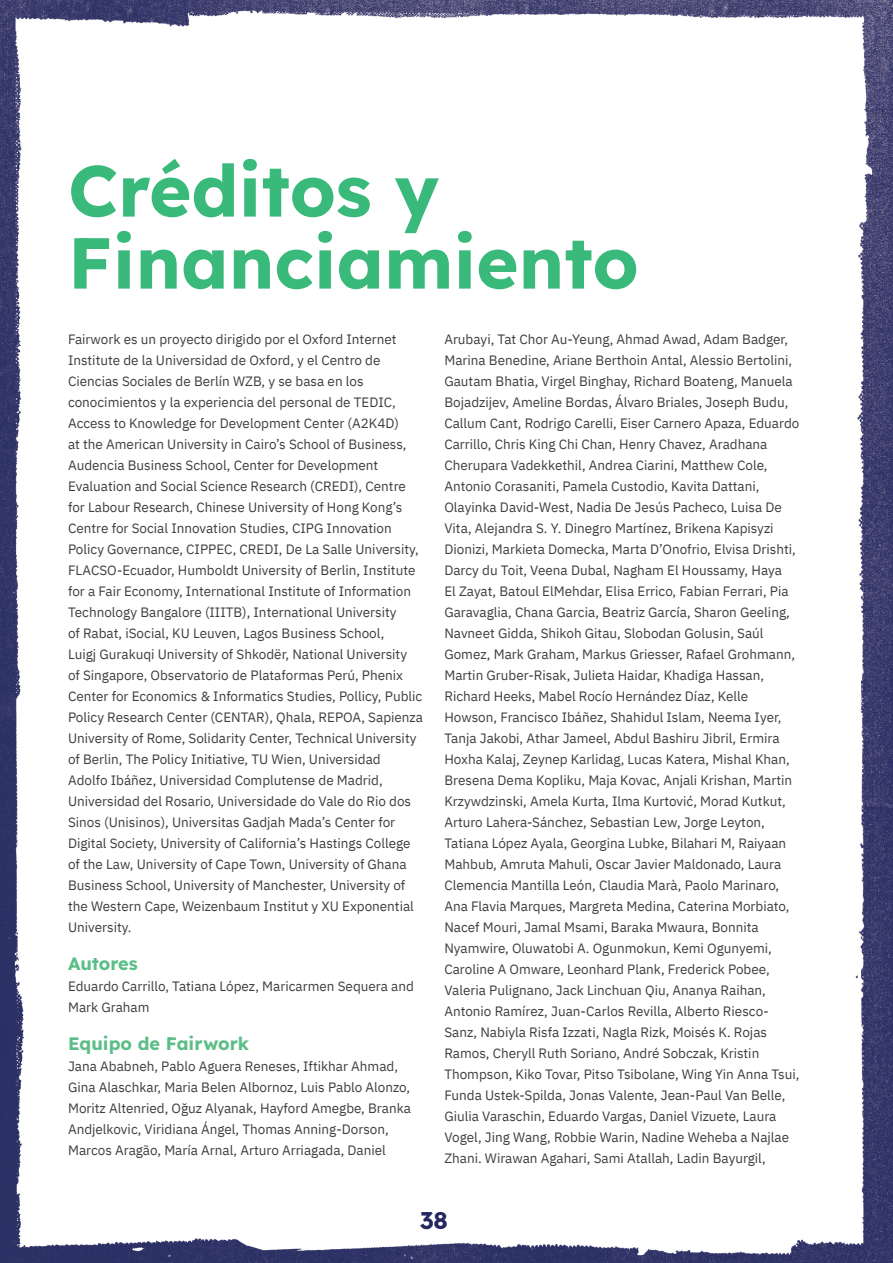
<style>
.page{position:relative;width:893px;height:1263px;background:#fff}
.page>*{position:absolute;margin:0;border:0;box-sizing:border-box;transform-origin:0 0}
.Large_heading{font:700 72px/72px "Lexend";color:#39b97a}
.t1{font:700 24px "Lexend Deca";color:#25275f}
.Body_Text{font:700 18px "Lexend";color:#5bbe86}
.Body_Text-2{font:13.5px/21px "IBM Plex Sans";color:#3e3e3f}
</style>
<div class="page">
<img style="left:0;top:0;width:893px;height:1263px">
<p class="Large_heading" style="left:68px;top:151px;width:572px">Créditos y<br>Financiamiento</p>
<p class="Body_Text-2" style="left:68px;top:327px;width:357px">Fairwork es un proyecto dirigido por el Oxford Internet Institute de la Universidad de Oxford, y el Centro de Ciencias Sociales de Berlín WZB, y se basa en los conocimientos y la experiencia del personal de TEDIC, Access to Knowledge for Development Center (A2K4D)<br>at the American University in Cairo’s School of Business, Audencia Business School, Center for Development Evaluation and Social Science Research (CREDI), Centre for Labour Research, Chinese University of Hong Kong’s Centre for Social Innovation Studies, CIPG Innovation Policy Governance, CIPPEC, CREDI, De La Salle University, FLACSO-Ecuador, Humboldt University of Berlin, Institute for a Fair Economy, International Institute of Information Technology Bangalore (IIITB), International University<br>of Rabat, iSocial, KU Leuven, Lagos Business School,<br>Luigj Gurakuqi University of Shkodër, National University<br>of Singapore, Observatorio de Plataformas Perú, Phenix Center for Economics &amp; Informatics Studies, Pollicy, Public Policy Research Center (CENTAR), Qhala, REPOA, Sapienza University of Rome, Solidarity Center, Technical University of Berlin, The Policy Initiative, TU Wien, Universidad Adolfo Ibáñez, Universidad Complutense de Madrid, Universidad del Rosario, Universidade do Vale do Rio dos Sinos (Unisinos), Universitas Gadjah Mada’s Center for Digital Society, University of California’s Hastings College of the Law, University of Cape Town, University of Ghana Business School, University of Manchester, University of the Western Cape, Weizenbaum Institut y XU Exponential University.</p>
<p class="Body_Text" style="left:68px;top:950px;width:71px">Autores</p>
<p class="Body_Text-2" style="left:68px;top:974px;width:347px">Eduardo Carrillo, Tatiana López, Maricarmen Sequera and<br>Mark Graham</p>
<p class="Body_Text" style="left:68px;top:1030px;width:183px">Equipo de Fairwork</p>
<p class="Body_Text-2" style="left:68px;top:1054px;width:344px">Jana Ababneh, Pablo Aguera Reneses, Iftikhar Ahmad, Gina Alaschkar, Maria Belen Albornoz, Luis Pablo Alonzo, Moritz Altenried, Oğuz Alyanak, Hayford Amegbe, Branka Andjelkovic, Viridiana Ángel, Thomas Anning-Dorson, Marcos Aragão, María Arnal, Arturo Arriagada, Daniel</p>
<p class="Body_Text-2" style="left:444px;top:327px;width:357px">Arubayi, Tat Chor Au-Yeung, Ahmad Awad, Adam Badger, Marina Benedine, Ariane Berthoin Antal, Alessio Bertolini, Gautam Bhatia, Virgel Binghay, Richard Boateng, Manuela Bojadzijev, Ameline Bordas, Álvaro Briales, Joseph Budu, Callum Cant, Rodrigo Carelli, Eiser Carnero Apaza, Eduardo Carrillo, Chris King Chi Chan, Henry Chavez, Aradhana Cherupara Vadekkethil, Andrea Ciarini, Matthew Cole, Antonio Corasaniti, Pamela Custodio, Kavita Dattani, Olayinka David-West, Nadia De Jesús Pacheco, Luisa De Vita, Alejandra S. Y. Dinegro Martínez, Brikena Kapisyzi Dionizi, Markieta Domecka, Marta D’Onofrio, Elvisa Drishti, Darcy du Toit, Veena Dubal, Nagham El Houssamy, Haya<br>El Zayat, Batoul ElMehdar, Elisa Errico, Fabian Ferrari, Pia Garavaglia, Chana Garcia, Beatriz García, Sharon Geeling, Navneet Gidda, Shikoh Gitau, Slobodan Golusin, Saúl Gomez, Mark Graham, Markus Griesser, Rafael Grohmann, Martin Gruber-Risak, Julieta Haidar, Khadiga Hassan, Richard Heeks, Mabel Rocío Hernández Díaz, Kelle Howson, Francisco Ibáñez, Shahidul Islam, Neema Iyer, Tanja Jakobi, Athar Jameel, Abdul Bashiru Jibril, Ermira Hoxha Kalaj, Zeynep Karlidag, Lucas Katera, Mishal Khan, Bresena Dema Kopliku, Maja Kovac, Anjali Krishan, Martin Krzywdzinski, Amela Kurta, Ilma Kurtović, Morad Kutkut, Arturo Lahera-Sánchez, Sebastian Lew, Jorge Leyton, Tatiana López Ayala, Georgina Lubke, Bilahari M, Raiyaan Mahbub, Amruta Mahuli, Oscar Javier Maldonado, Laura Clemencia Mantilla León, Claudia Marà, Paolo Marinaro, Ana Flavia Marques, Margreta Medina, Caterina Morbiato, Nacef Mouri, Jamal Msami, Baraka Mwaura, Bonnita Nyamwire, Oluwatobi A. Ogunmokun, Kemi Ogunyemi, Caroline A Omware, Leonhard Plank, Frederick Pobee, Valeria Pulignano, Jack Linchuan Qiu, Ananya Raihan, Antonio Ramírez, Juan-Carlos Revilla, Alberto Riesco-Sanz, Nabiyla Risfa Izzati, Nagla Rizk, Moisés K. Rojas Ramos, Cheryll Ruth Soriano, André Sobczak, Kristin Thompson, Kiko Tovar, Pitso Tsibolane, Wing Yin Anna Tsui, Funda Ustek-Spilda, Jonas Valente, Jean-Paul Van Belle, Giulia Varaschin, Eduardo Vargas, Daniel Vizuete, Laura Vogel, Jing Wang, Robbie Warin, Nadine Weheba a Najlae Zhani. Wirawan Agahari, Sami Atallah, Ladin Bayurgil,</p>
<h2 class="t1" style="left:420px;top:1203px;width:29px">38</h2>
</div>
